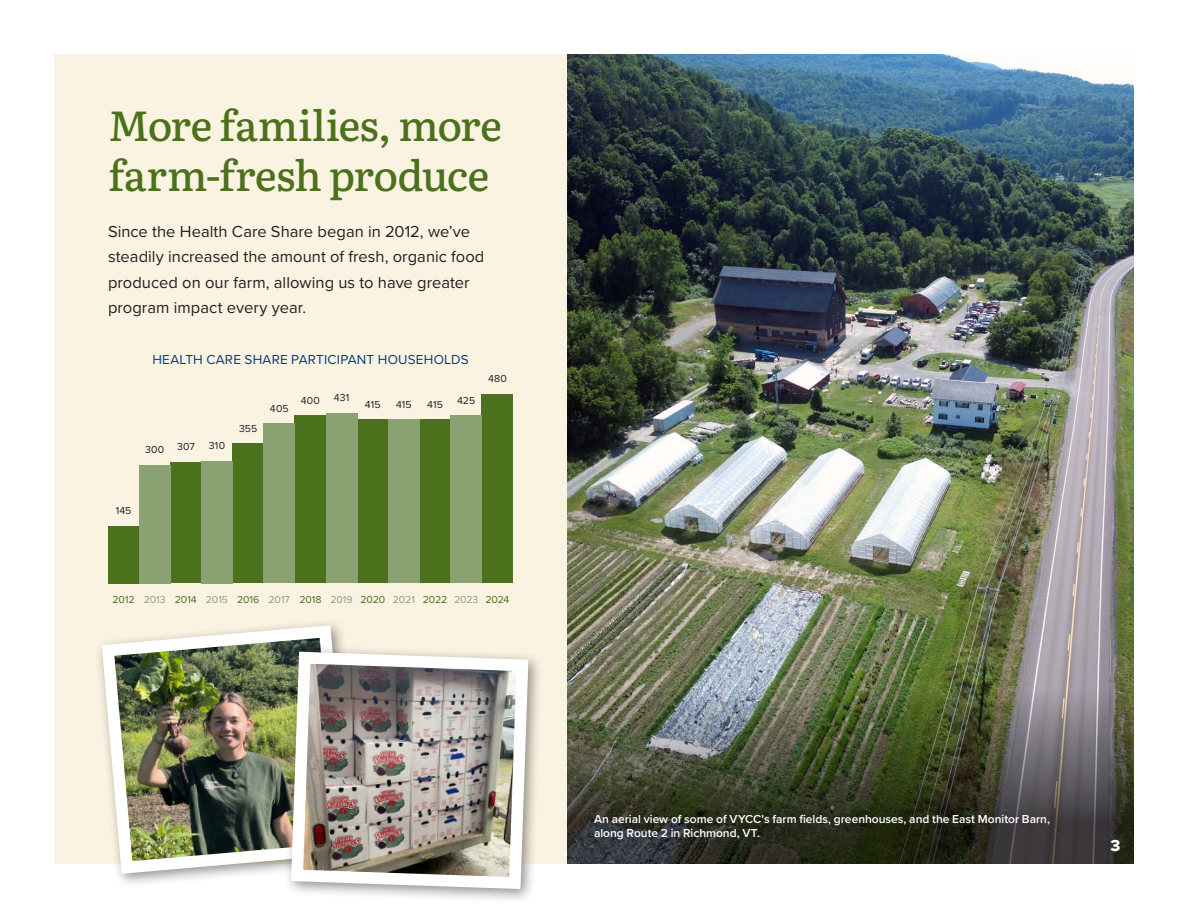
<style>
.page{position:relative;width:1188px;height:918px;background:#fff}
.page>*{position:absolute;margin:0;border:0;box-sizing:border-box;transform-origin:0 0}
.t1{font:500 42px/50.4px "Literata";letter-spacing:-.015em;color:#4b711c}
.t2{font:16.5px/25.5px "Proxima Nova";color:#231f20}
.t3{font:16.5px "Proxima Nova Extrabld";color:#fff}
.t4{font:13.5px "Proxima Nova";letter-spacing:.015em;color:#013d7d}
.t5{font:600 12px/14.4px "Proxima Nova";color:#fff}
.t6{font:10.5px "Proxima Nova";letter-spacing:-.015em;color:#4b711c}
.t7{font:10.5px "Proxima Nova";letter-spacing:.01em;color:#231f20}
.s1{color:#8aa271}
</style>
<div class="page">
<img style="left:567px;top:54px;width:567px;height:636px">
<img style="left:567px;top:690px;width:567px;height:174px">
<div style="left:54px;top:54px;width:513px;height:810px;background:#fbf3e2"></div>
<div style="left:108px;top:526px;width:31px;height:57px;background:#4b711c"></div>
<div style="left:170px;top:462px;width:31px;height:121px;background:#4b711c"></div>
<div style="left:233px;top:443px;width:31px;height:140px;background:#4b711c"></div>
<div style="left:295px;top:416px;width:31px;height:167px;background:#4b711c"></div>
<div style="left:357px;top:420px;width:31px;height:163px;background:#4b711c"></div>
<div style="left:420px;top:420px;width:31px;height:163px;background:#4b711c"></div>
<div style="left:482px;top:394px;width:31px;height:189px;background:#4b711c"></div>
<div style="left:139px;top:465px;width:31px;height:118px;background:#8aa271"></div>
<div style="left:201px;top:461px;width:32px;height:122px;background:#8aa271"></div>
<div style="left:264px;top:424px;width:31px;height:159px;background:#8aa271"></div>
<div style="left:326px;top:413px;width:31px;height:170px;background:#8aa271"></div>
<div style="left:388px;top:420px;width:32px;height:163px;background:#8aa271"></div>
<div style="left:451px;top:416px;width:31px;height:167px;background:#8aa271"></div>
<div style="left:94px;top:618px;width:271px;height:270px;background:#231f20;opacity:.5"></div>
<img style="left:95px;top:619px;width:262px;height:261px">
<div style="left:283px;top:644px;width:261px;height:260px;background:#231f20;opacity:.5"></div>
<img style="left:285px;top:646px;width:250px;height:249px">
<p class="t1" style="left:108px;top:97px;width:396px">More families, more farm-fresh produce</p>
<p class="t2" style="left:108px;top:218px;width:378px">Since the Health Care Share began in 2012, we’ve steadily increased the amount of fresh, organic food produced on our farm, allowing us to have greater program impact every year.</p>
<p class="t4" style="left:152px;top:350px;width:318px">HEALTH CARE SHARE PARTICIPANT HOUSEHOLDS</p>
<p class="t7" style="left:145px;top:442px;width:21px">300</p>
<p class="t7" style="left:177px;top:439px;width:19px">307</p>
<p class="t7" style="left:209px;top:438px;width:18px">310</p>
<p class="t7" style="left:239px;top:421px;width:20px">355</p>
<p class="t7" style="left:270px;top:400px;width:20px">405</p>
<p class="t7" style="left:301px;top:392px;width:21px">400</p>
<p class="t7" style="left:334px;top:390px;width:17px">431</p>
<p class="t7" style="left:365px;top:396px;width:17px">415</p>
<p class="t7" style="left:396px;top:396px;width:17px">415</p>
<p class="t7" style="left:427px;top:396px;width:17px">415</p>
<p class="t7" style="left:457px;top:392px;width:19px">425</p>
<p class="t7" style="left:488px;top:371px;width:20px">480</p>
<p class="t7" style="left:116px;top:503px;width:17px">145</p>
<p class="t6" style="left:113px;top:592px;width:367px">2012 <span class="s1">2013</span> 2014 <span class="s1">2015</span> 2016 <span class="s1">2017</span> 2018 <span class="s1">2019</span> 2020 <span class="s1">2021</span> 2022 <span class="s1">2023</span></p>
<p class="t6" style="left:486px;top:592px;width:25px">2024</p>
<p class="t5" style="left:594px;top:811px;width:458px">An aerial view of some of VYCC's farm fields, greenhouses, and the East Monitor Barn, along Route 2 in Richmond, VT.</p>
<p class="t3" style="left:1111px;top:833px;width:11px">3</p>
</div>
